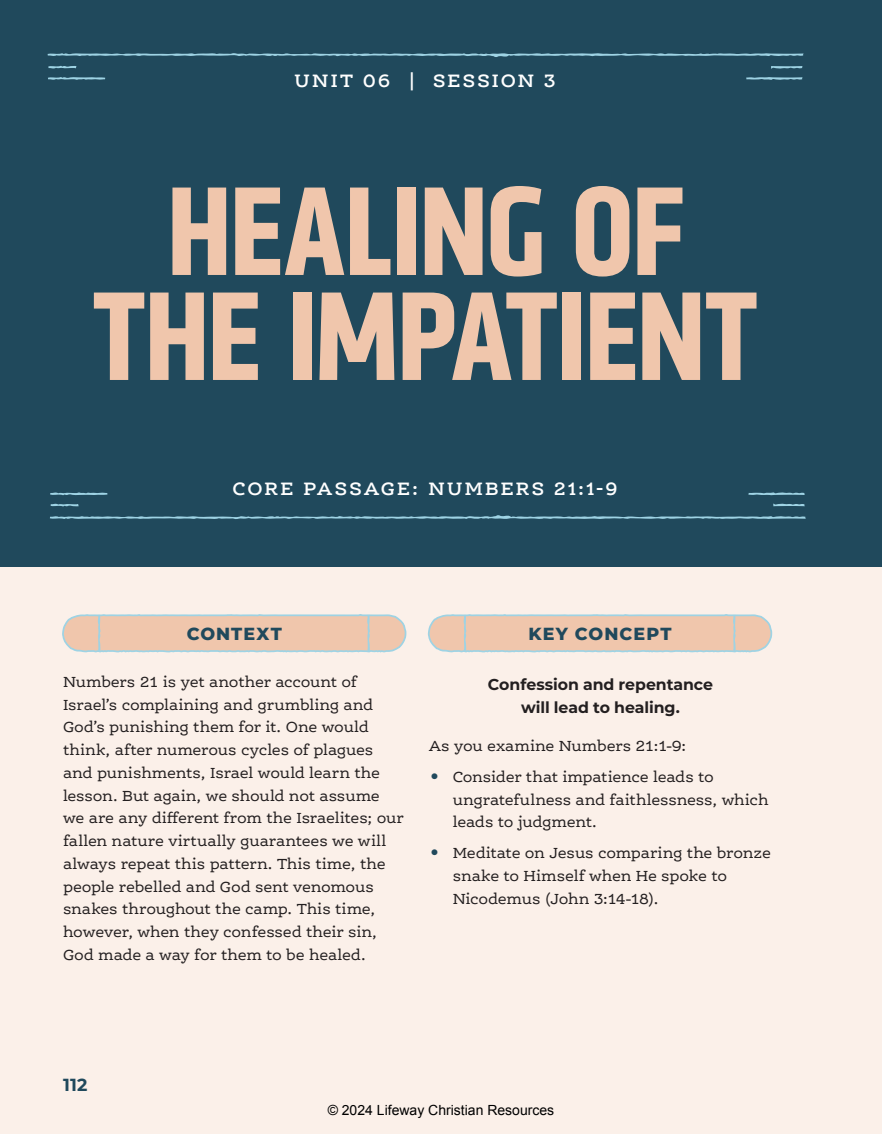
<style>
.page{position:relative;width:882px;height:1134px;background:#fbf0e9}
.page>*{position:absolute;margin:0;border:0;box-sizing:border-box;transform-origin:0 0}
.t1{font:700 131.25px/105px "Klavika Condensed";letter-spacing:-.02em;color:#f0c6ac;text-align:center}
.t2{font:600 19.25px "Ernestine Pro";letter-spacing:.11em;color:#fff}
.t3{font:800 17.5px "Montserrat";letter-spacing:.065em;color:#20495c}
.t4{font:700 17.5px "Montserrat";color:#20495c}
.t5{font:15.75px/22.8px "Ernestine Pro";letter-spacing:-.015em;color:#231f20}
.t6{font:700 15.75px/22.8px "Montserrat";letter-spacing:-.005em;color:#231f20;text-align:center}
.t7{font:14px "Arial";color:#000}
.s1{font-weight:700;font-size:22.75px;color:#20495c}
</style>
<div class="page">
<div style="left:0;top:0;width:882px;height:567px;background:#20495c"></div>
<svg style="left:48px;top:53px;width:756px;height:4px"></svg>
<svg style="left:746px;top:77px;width:57px;height:3px"></svg>
<svg style="left:48px;top:77px;width:57px;height:3px"></svg>
<svg style="left:48px;top:66px;width:28px;height:3px"></svg>
<svg style="left:771px;top:66px;width:32px;height:3px"></svg>
<svg style="left:427px;top:614px;width:346px;height:39px;background:#e8c9b5"></svg>
<svg style="left:62px;top:614px;width:345px;height:39px;background:#e7c9b5"></svg>
<svg style="left:50px;top:515px;width:756px;height:4px"></svg>
<svg style="left:748px;top:492px;width:57px;height:3px"></svg>
<svg style="left:50px;top:492px;width:57px;height:4px"></svg>
<svg style="left:51px;top:504px;width:28px;height:3px"></svg>
<svg style="left:773px;top:503px;width:32px;height:3px"></svg>
<p class="t2" style="left:295px;top:68px;width:263px">UNIT 06 | SESSION 3</p>
<h1 class="t1" style="left:93px;top:179px;width:666px">HEALING OF<br>THE IMPATIENT</h1>
<p class="t2" style="left:232px;top:476px;width:387px">CORE PASSAGE: NUMBERS 21:1-9</p>
<p class="t3" style="left:187px;top:621px;width:97px">CONTEXT</p>
<p class="t3" style="left:528px;top:621px;width:145px">KEY CONCEPT</p>
<p class="t6" style="left:488px;top:672px;width:227px">Confession and repentance will lead to healing.</p>
<p class="t5" style="left:429px;top:734px;width:259px">As you examine Numbers 21:1-9:</p>
<p class="t5" style="left:453px;top:765px;width:317px;text-indent:-24px"><span class="s1">•</span> Consider that impatience leads to ungratefulness and faithlessness, which leads to judgment.</p>
<p class="t5" style="left:453px;top:841px;width:320px;text-indent:-24px"><span class="s1">•</span> Meditate on Jesus comparing the bronze snake to Himself when He spoke to<br>Nicodemus (John 3:14-18).</p>
<p class="t5" style="left:63px;top:670px;width:342px">Numbers 21 is yet another account of Israel’s complaining and grumbling and God’s punishing them for it. One would think, after numerous cycles of plagues and punishments, Israel would learn the lesson. But again, we should not assume we are any different from the Israelites; our fallen nature virtually guarantees we will always repeat this pattern. This time, the people rebelled and God sent venomous snakes throughout the camp. This time, however, when they confessed their sin, God made a way for them to be healed.</p>
<p class="t4" style="left:63px;top:1072px;width:26px">112</p>
<p class="t7" style="left:328px;top:1101px;width:228px">© 2024 Lifeway Christian Resources</p>
</div>
